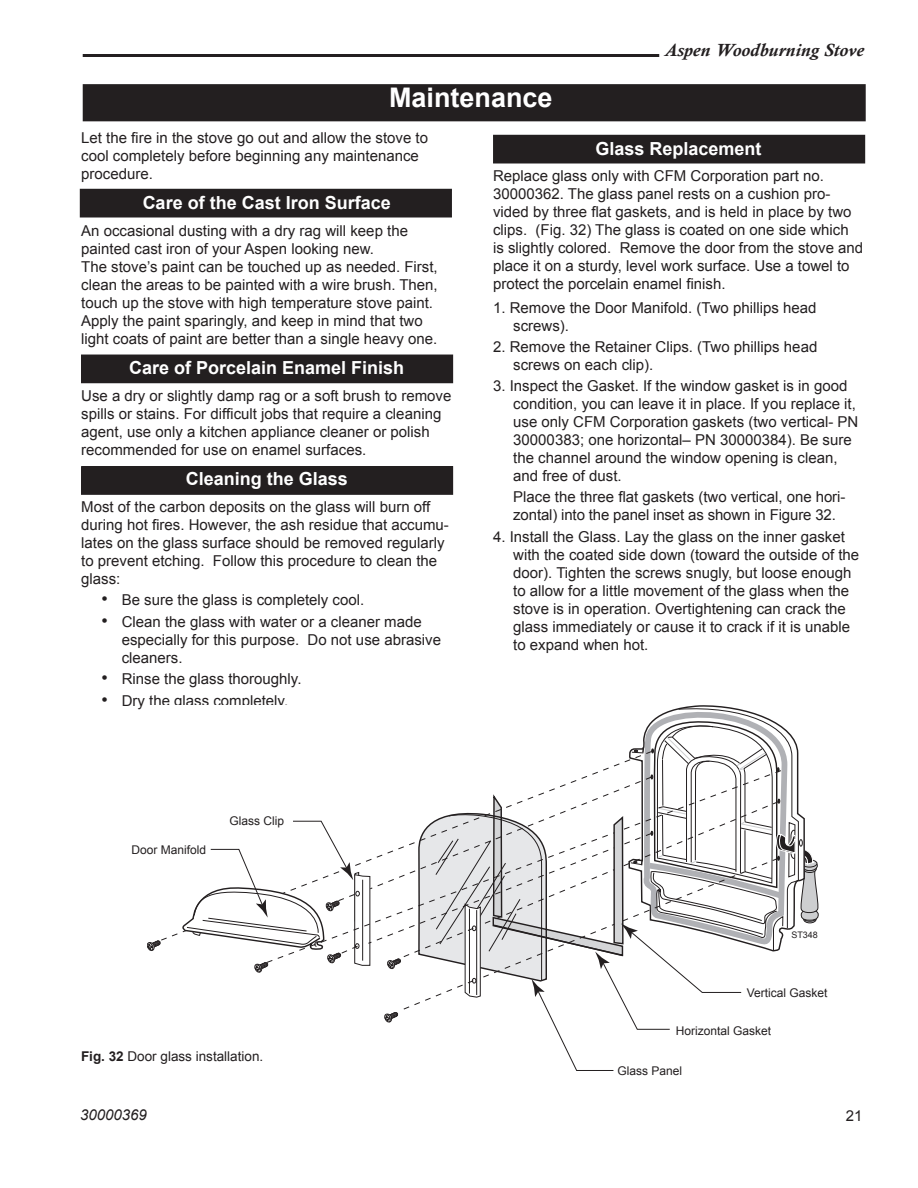
<style>
.page{position:relative;width:918px;height:1188px;background:#fff}
.page>*{position:absolute;margin:0;border:0;box-sizing:border-box;transform-origin:0 0}
.t1{font:700 27px "Arial";color:#fff}
.t2{font:700 18px "Arial";color:#fff}
.t3{font:italic 700 18px "Calisto";color:#231f20;scale:1.05 1}
.t4{font:15px/18px "Arial";color:#231f20}
.t5{font:italic 15px "Arial";color:#231f20}
.t6{font:13.5px "Arial";color:#231f20}
.t7{font:12px "Arial";color:#231f20}
.t8{font:9px "Arial";color:#231f20}
.s1{font-size:18px}
.s2{font-weight:700}
</style>
<div class="page">
<hr style="left:83px;top:54px;width:576px;height:3px;background:#231f20">
<div style="left:494px;top:136px;width:370px;height:27px;background:#231f20"></div>
<div style="left:493px;top:135px;width:372px;height:29px;border:2px solid #231f20"></div>
<div style="left:82px;top:467px;width:370px;height:27px;background:#231f20"></div>
<div style="left:81px;top:466px;width:372px;height:29px;border:2px solid #231f20"></div>
<div style="left:82px;top:355px;width:370px;height:27px;background:#231f20"></div>
<div style="left:81px;top:355px;width:372px;height:28px;border:2px solid #231f20"></div>
<div style="left:81px;top:190px;width:370px;height:27px;background:#231f20"></div>
<div style="left:80px;top:189px;width:372px;height:29px;border:2px solid #231f20"></div>
<div style="left:83px;top:85px;width:782px;height:36px;background:#231f20"></div>
<div style="left:83px;top:84px;width:783px;height:37px;border:2px solid #231f20"></div>
<svg style="left:147px;top:820px;width:254px;height:202px"></svg>
<svg style="left:417px;top:705px;width:401px;height:366px"></svg>
<h1 class="t1" style="left:389px;top:83px;width:165px">Maintenance</h1>
<p class="t3" style="left:664px;top:40px;width:191px">Aspen Woodburning Stove</p>
<p class="t4" style="left:81px;top:129px;width:348px">Let the fire in the stove go out and allow the stove to cool completely before beginning any maintenance procedure.</p>
<p class="t2" style="left:143px;top:193px;width:250px">Care of the Cast Iron Surface</p>
<p class="t4" style="left:81px;top:222px;width:358px">An occasional dusting with a dry rag will keep the painted cast iron of your Aspen looking new.<br>The stove’s paint can be touched up as needed. First, clean the areas to be painted with a wire brush. Then, touch up the stove with high temperature stove paint.<br>Apply the paint sparingly, and keep in mind that two light coats of paint are better than a single heavy one.</p>
<p class="t2" style="left:129px;top:358px;width:277px">Care of Porcelain Enamel Finish</p>
<p class="t4" style="left:81px;top:387px;width:372px">Use a dry or slightly damp rag or a soft brush to remove spills or stains. For difficult jobs that require a cleaning agent, use only a kitchen appliance cleaner or polish recommended for use on enamel surfaces.</p>
<p class="t2" style="left:186px;top:469px;width:164px">Cleaning the Glass</p>
<p class="t4" style="left:81px;top:497px;width:369px">Most of the carbon deposits on the glass will burn off during hot fires. However, the ash residue that accumu&shy;lates on the glass surface should be removed regularly to prevent etching. Follow this procedure to clean the glass:</p>
<p class="t4" style="left:101px;top:591px;width:264px"><span class="s1">•</span> Be sure the glass is completely cool.</p>
<p class="t4" style="left:122px;top:613px;width:321px;text-indent:-20px"><span class="s1">•</span> Clean the glass with water or a cleaner made especially for this purpose. Do not use abrasive cleaners.</p>
<p class="t4" style="left:101px;top:670px;width:202px"><span class="s1">•</span> Rinse the glass thoroughly.</p>
<p class="t4" style="left:101px;top:692px;width:188px"><span class="s1">•</span> Dry the glass completely.</p>
<p class="t2" style="left:595px;top:138px;width:168px">Glass Replacement</p>
<p class="t4" style="left:493px;top:167px;width:372px">Replace glass only with CFM Corporation part no.<br>30000362. The glass panel rests on a cushion pro&shy;vided by three flat gaskets, and is held in place by two clips. (Fig. 32) The glass is coated on one side which is slightly colored. Remove the door from the stove and place it on a sturdy, level work surface. Use a towel to protect the porcelain enamel finish.</p>
<p class="t4" style="left:513px;top:298px;width:305px;text-indent:-20px">1. Remove the Door Manifold. (Two phillips head screws).</p>
<p class="t4" style="left:513px;top:338px;width:306px;text-indent:-20px">2. Remove the Retainer Clips. (Two phillips head screws on each clip).</p>
<p class="t4" style="left:513px;top:377px;width:347px;text-indent:-20px">3. Inspect the Gasket. If the window gasket is in good condition, you can leave it in place. If you replace it, use only CFM Corporation gaskets (two vertical- PN 30000383; one horizontal– PN 30000384). Be sure the channel around the window opening is clean, and free of dust.</p>
<p class="t4" style="left:513px;top:488px;width:334px">Place the three flat gaskets (two vertical, one hori&shy;zontal) into the panel inset as shown in Figure 32.</p>
<p class="t4" style="left:513px;top:527px;width:348px;text-indent:-20px">4. Install the Glass. Lay the glass on the inner gasket with the coated side down (toward the outside of the door). Tighten the screws snugly, but loose enough to allow for a little movement of the glass when the stove is in operation. Overtightening can crack the glass immediately or cause it to crack if it is unable to expand when hot.</p>
<p class="t7" style="left:132px;top:843px;width:76px">Door Manifold</p>
<p class="t7" style="left:230px;top:814px;width:56px">Glass Clip</p>
<p class="t6" style="left:81px;top:1049px;width:184px"><span class="s2">Fig. 32</span> Door glass installation.</p>
<p class="t5" style="left:80px;top:1106px;width:68px">30000369</p>
<p class="t8" style="left:791px;top:930px;width:28px">ST348</p>
<p class="t7" style="left:747px;top:987px;width:82px">Vertical Gasket</p>
<p class="t7" style="left:676px;top:1024px;width:97px">Horizontal Gasket</p>
<p class="t7" style="left:618px;top:1064px;width:66px">Glass Panel</p>
<p class="t4" style="left:846px;top:1107px;width:18px">21</p>
</div>
